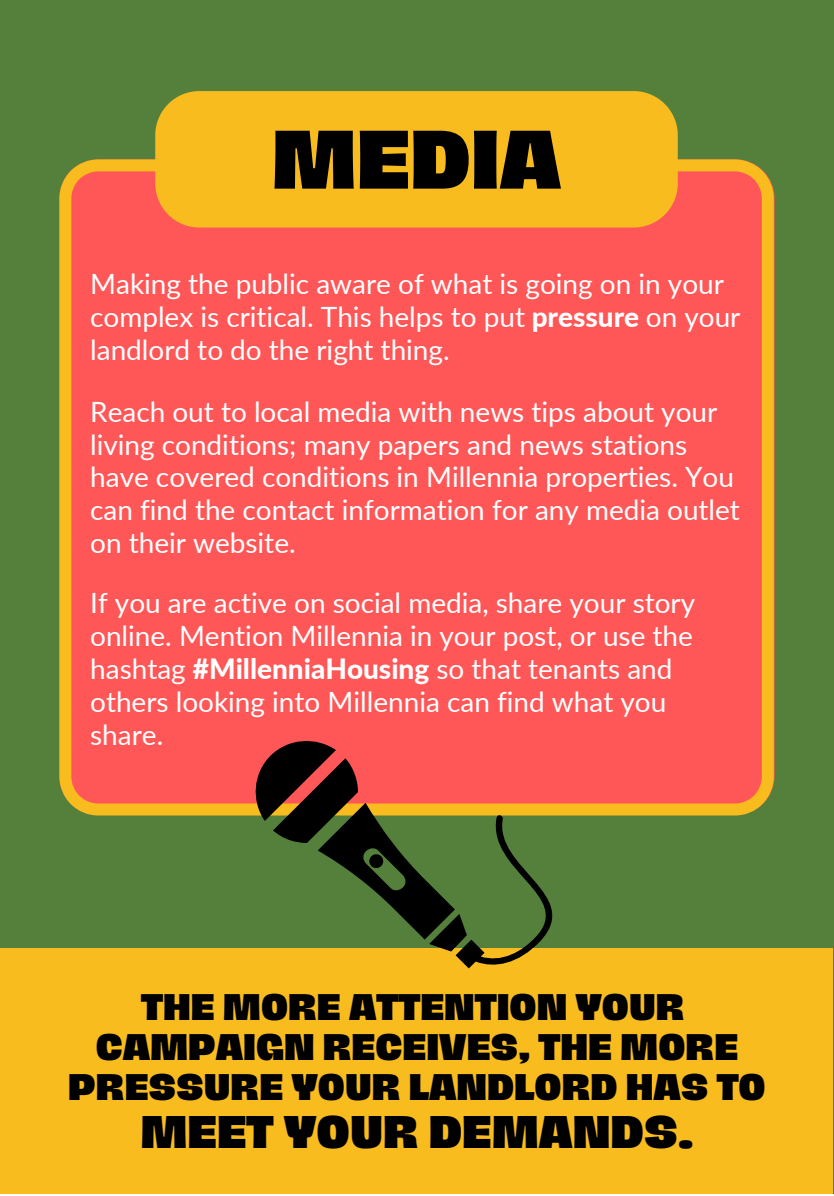
<style>
.page{position:relative;width:834px;height:1196px;background:#fff}
.page>*{position:absolute;margin:0;border:0;box-sizing:border-box;transform-origin:0 0}
.t1{font:800 75.8px "Hagrid Text";color:#000}
.t2{font:800 42px "Hagrid Text";color:#000}
.t3{font:800 34px/40.4px "Hagrid Text";color:#000;text-align:center}
.t4{font:28px/33px "Lato";color:#fff}
.s1{font-weight:800}
</style>
<div class="page">
<div style="left:0;top:0;width:834px;height:1193px;background:#55803c"></div>
<div style="left:59px;top:159px;width:715px;height:656px;background:#ff5757"></div>
<div style="left:155px;top:91px;width:523px;height:136px;background:#f8bc1f"></div>
<div style="left:0;top:948px;width:832px;height:245px;background:#f8bc1f"></div>
<svg style="left:251px;top:736px;width:332px;height:232px"></svg>
<h1 class="t1" style="left:271px;top:121px;width:291px">MEDIA</h1>
<p class="t4" style="left:90px;top:267px;width:652px">Making the public aware of what is going on in your complex is critical. This helps to put <span class="s1">pressure</span> on your landlord to do the right thing.</p>
<p class="t4" style="left:90px;top:394px;width:651px">Reach out to local media with news tips about your living conditions; many papers and news stations have covered conditions in Millennia properties. You can find the contact information for any media outlet on their website.</p>
<p class="t4" style="left:90px;top:585px;width:606px">If you are active on social media, share your story online. Mention Millennia in your post, or use the hashtag <span class="s1">#MillenniaHousing</span> so that tenants and others looking into Millennia can find what you share.</p>
<p class="t3" style="left:68px;top:986px;width:699px">THE MORE ATTENTION YOUR<br>CAMPAIGN RECEIVES, THE MORE<br>PRESSURE YOUR LANDLORD HAS TO</p>
<h2 class="t2" style="left:140px;top:1110px;width:554px">MEET YOUR DEMANDS.</h2>
</div>
